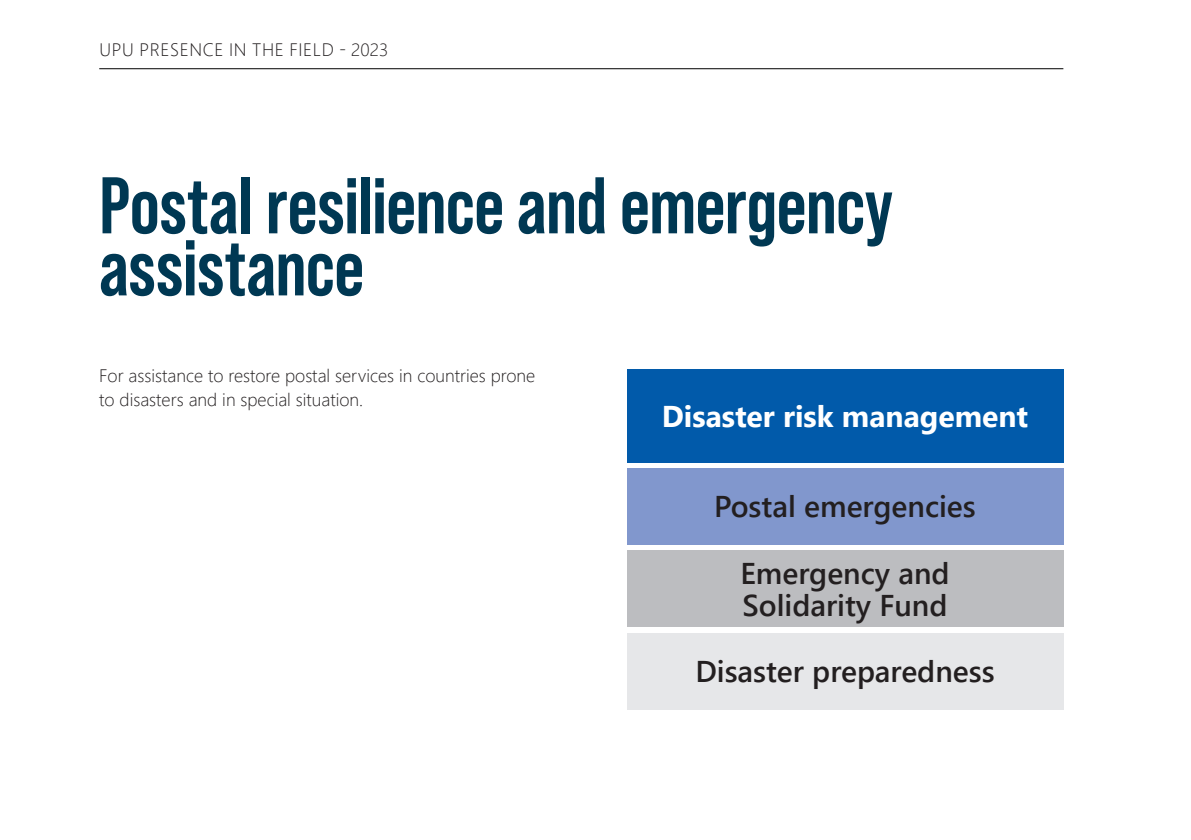
<style>
.page{position:relative;width:1191px;height:840px;background:#fff}
.page>*{position:absolute;margin:0;border:0;box-sizing:border-box;transform-origin:0 0}
.t1{font:700 80px/62px "Bebas Neue Pro";letter-spacing:-.01em;color:#003853}
.t2{font:600 30px "Segoe UI";color:#231f20}
.t3{font:700 30px "Segoe UI";color:#fff}
.t4{font:300 18px/24px "Segoe UI";color:#231f20}
.t5{font:300 18px "Segoe UI";letter-spacing:.035em;color:#231f20}
</style>
<div class="page">
<hr style="left:99px;top:68px;width:964px;height:1px;background:#000001">
<div style="left:626px;top:369px;width:437px;height:93px;background:#015aaa"></div>
<div style="left:626px;top:468px;width:437px;height:76px;background:#8197cd"></div>
<div style="left:626px;top:550px;width:437px;height:76px;background:#bcbdc0"></div>
<div style="left:626px;top:632px;width:437px;height:77px;background:#e6e7e9"></div>
<p class="t5" style="left:100px;top:32px;width:290px">UPU PRESENCE IN THE FIELD - 2023</p>
<p class="t1" style="left:99px;top:173px;width:795px">Postal resilience and emergency assistance</p>
<p class="t4" style="left:99px;top:361px;width:437px">For assistance to restore postal services in countries prone to disasters and in special situation.</p>
<p class="t3" style="left:662px;top:387px;width:368px">Disaster risk management</p>
<p class="t2" style="left:714px;top:478px;width:263px">Postal emergencies</p>
<p class="t2" style="left:740px;top:544px;width:211px">Emergency and</p>
<p class="t2" style="left:742px;top:576px;width:207px">Solidarity Fund</p>
<p class="t2" style="left:695px;top:642px;width:301px">Disaster preparedness</p>
</div>
